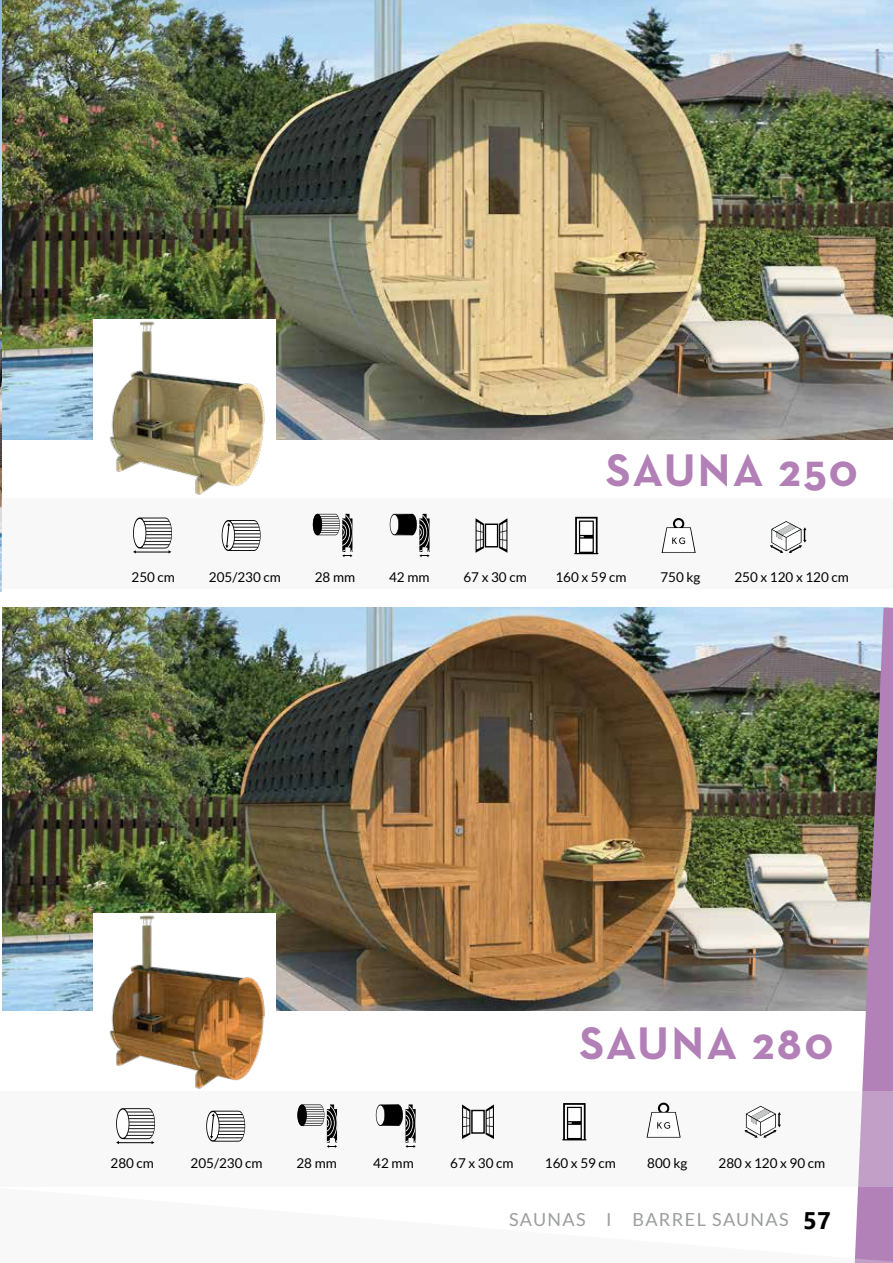
<style>
.page{position:relative;width:893px;height:1263px;background:#fff}
.page>*{position:absolute;margin:0;border:0;box-sizing:border-box;transform-origin:0 0}
.t1{font:700 46.5px "Neutra Text";letter-spacing:.05em;color:#b280b7}
.t2{font:700 24px "Segoe UI";color:#000}
.t3{font:18px "Lato";letter-spacing:.075em;color:#9c9d9d}
.t4{font:13.5px "Lato";color:#000}
</style>
<div class="page">
<img style="left:0;top:0;width:1px;height:591px">
<img style="left:2px;top:608px;width:853px;height:402px">
<img style="left:855px;top:608px;width:38px;height:580px">
<div style="left:1px;top:499px;width:892px;height:90px;background:#f8f8f8"></div>
<div style="left:0;top:1091px;width:893px;height:95px;background:#f8f8f8"></div>
<img style="left:2px;top:0;width:891px;height:440px">
<img style="left:94px;top:319px;width:182px;height:176px">
<img style="left:94px;top:913px;width:182px;height:176px">
<svg style="left:770px;top:521px;width:36px;height:32px"></svg>
<svg style="left:744px;top:1106px;width:37px;height:32px"></svg>
<svg style="left:574px;top:517px;width:25px;height:37px"></svg>
<svg style="left:562px;top:1103px;width:25px;height:37px"></svg>
<div style="left:485px;top:524px;width:13px;height:23px;background:#fff"></div>
<div style="left:485px;top:523px;width:13px;height:24px;border:1px solid #000"></div>
<svg style="left:499px;top:518px;width:8px;height:35px"></svg>
<svg style="left:476px;top:518px;width:8px;height:35px"></svg>
<div style="left:472px;top:1110px;width:12px;height:23px;background:#fff"></div>
<div style="left:471px;top:1110px;width:14px;height:24px;border:1px solid #000"></div>
<svg style="left:486px;top:1104px;width:8px;height:35px"></svg>
<svg style="left:462px;top:1104px;width:8px;height:35px"></svg>
<svg style="left:854px;top:1188px;width:39px;height:75px;background:#b689bc"></svg>
<hr style="left:0;top:682px;width:1px;height:103px;background:#e9e9e9">
<svg style="left:662px;top:518px;width:34px;height:35px"></svg>
<svg style="left:647px;top:1103px;width:34px;height:34px"></svg>
<svg style="left:313px;top:514px;width:39px;height:43px"></svg>
<div style="left:313px;top:514px;width:9px;height:21px;background:#000;border-radius:50%"></div>
<svg style="left:390px;top:514px;width:40px;height:43px"></svg>
<svg style="left:133px;top:517px;width:39px;height:36px"></svg>
<svg style="left:222px;top:520px;width:39px;height:31px"></svg>
<svg style="left:300px;top:1104px;width:37px;height:44px"></svg>
<div style="left:297px;top:1104px;width:10px;height:22px;background:#000;border-radius:50%"></div>
<svg style="left:376px;top:1104px;width:40px;height:44px"></svg>
<svg style="left:116px;top:1108px;width:39px;height:36px"></svg>
<svg style="left:206px;top:1111px;width:39px;height:31px"></svg>
<h1 class="t1" style="left:606px;top:442px;width:253px">SAUNA 250</h1>
<p class="t4" style="left:132px;top:570px;width:45px">250 cm</p>
<p class="t4" style="left:209px;top:570px;width:74px">205/230 cm</p>
<p class="t4" style="left:315px;top:570px;width:42px">28 mm</p>
<p class="t4" style="left:389px;top:570px;width:42px">42 mm</p>
<p class="t4" style="left:463px;top:570px;width:65px">67 x 30 cm</p>
<p class="t4" style="left:555px;top:570px;width:73px">160 x 59 cm</p>
<p class="t4" style="left:660px;top:570px;width:42px">750 kg</p>
<p class="t4" style="left:734px;top:570px;width:116px">250 x 120 x 120 cm</p>
<h1 class="t1" style="left:580px;top:1014px;width:255px">SAUNA 280</h1>
<p class="t4" style="left:111px;top:1156px;width:45px">280 cm</p>
<p class="t4" style="left:190px;top:1156px;width:74px">205/230 cm</p>
<p class="t4" style="left:296px;top:1156px;width:42px">28 mm</p>
<p class="t4" style="left:373px;top:1156px;width:42px">42 mm</p>
<p class="t4" style="left:450px;top:1156px;width:65px">67 x 30 cm</p>
<p class="t4" style="left:545px;top:1156px;width:73px">160 x 59 cm</p>
<p class="t4" style="left:647px;top:1156px;width:42px">800 kg</p>
<p class="t4" style="left:719px;top:1156px;width:108px">280 x 120 x 90 cm</p>
<h3 class="t3" style="left:509px;top:1210px;width:281px">SAUNAS I BARREL SAUNAS</h3>
<h2 class="t2" style="left:803px;top:1198px;width:29px">57</h2>
</div>
